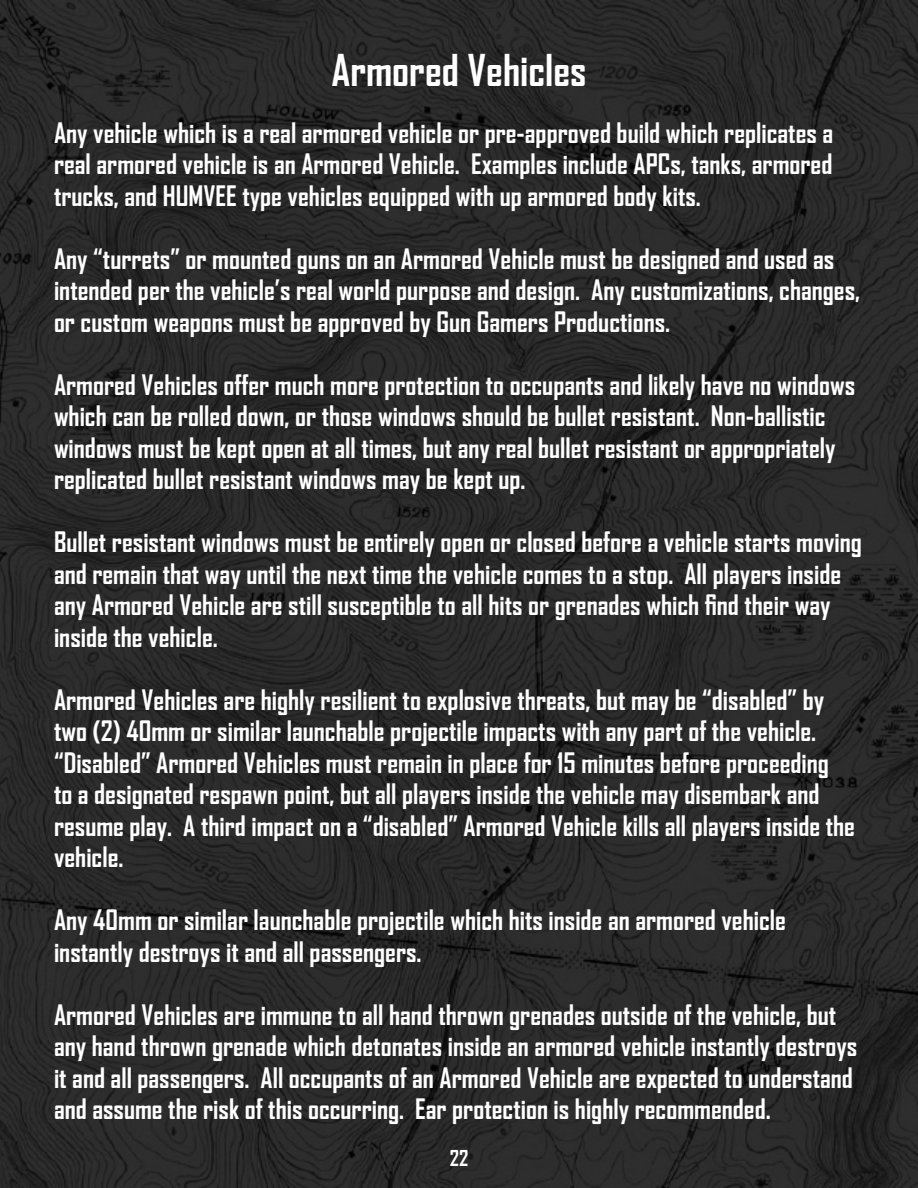
<style>
.page{position:relative;width:918px;height:1188px;background:#fff}
.page>*{position:absolute;margin:0;border:0;box-sizing:border-box;transform-origin:0 0}
.t1{font:700 42px "Agency FB";color:#fff}
.t2{font:700 27px/31.5px "Agency FB";color:#fff}
.t3{font:700 21px "Agency FB";color:#fff}
</style>
<div class="page">
<img style="left:0;top:0;width:918px;height:1188px">
<p class="t1" style="left:331px;top:44px;width:257px">Armored Vehicles</p>
<p class="t2" style="left:54px;top:116px;width:781px;text-align:justify">Any vehicle which is a real armored vehicle or pre-approved build which replicates a real armored vehicle is an Armored Vehicle. Examples include APCs, tanks, armored trucks, and HUMVEE type vehicles equipped with up armored body kits.</p>
<p class="t2" style="left:54px;top:242px;width:808px">Any “turrets” or mounted guns on an Armored Vehicle must be designed and used as intended per the vehicle’s real world purpose and design. Any customizations, changes, or custom weapons must be approved by Gun Gamers Productions.</p>
<p class="t2" style="left:54px;top:368px;width:803px">Armored Vehicles offer much more protection to occupants and likely have no windows which can be rolled down, or those windows should be bullet resistant. Non-ballistic windows must be kept open at all times, but any real bullet resistant or appropriately replicated bullet resistant windows may be kept up.</p>
<p class="t2" style="left:54px;top:526px;width:809px">Bullet resistant windows must be entirely open or closed before a vehicle starts moving and remain that way until the next time the vehicle comes to a stop. All players inside any Armored Vehicle are still susceptible to all hits or grenades which find their way inside the vehicle.</p>
<p class="t2" style="left:54px;top:683px;width:802px">Armored Vehicles are highly resilient to explosive threats, but may be “disabled” by two (2) 40mm or similar launchable projectile impacts with any part of the vehicle. “Disabled” Armored Vehicles must remain in place for 15 minutes before proceeding<br>to a designated respawn point, but all players inside the vehicle may disembark and resume play. A third impact on a “disabled” Armored Vehicle kills all players inside the vehicle.</p>
<p class="t2" style="left:54px;top:904px;width:733px">Any 40mm or similar launchable projectile which hits inside an armored vehicle instantly destroys it and all passengers.</p>
<p class="t2" style="left:54px;top:998px;width:805px">Armored Vehicles are immune to all hand thrown grenades outside of the vehicle, but any hand thrown grenade which detonates inside an armored vehicle instantly destroys it and all passengers. All occupants of an Armored Vehicle are expected to understand and assume the risk of this occurring. Ear protection is highly recommended.</p>
<p class="t3" style="left:450px;top:1145px;width:20px">22</p>
</div>
